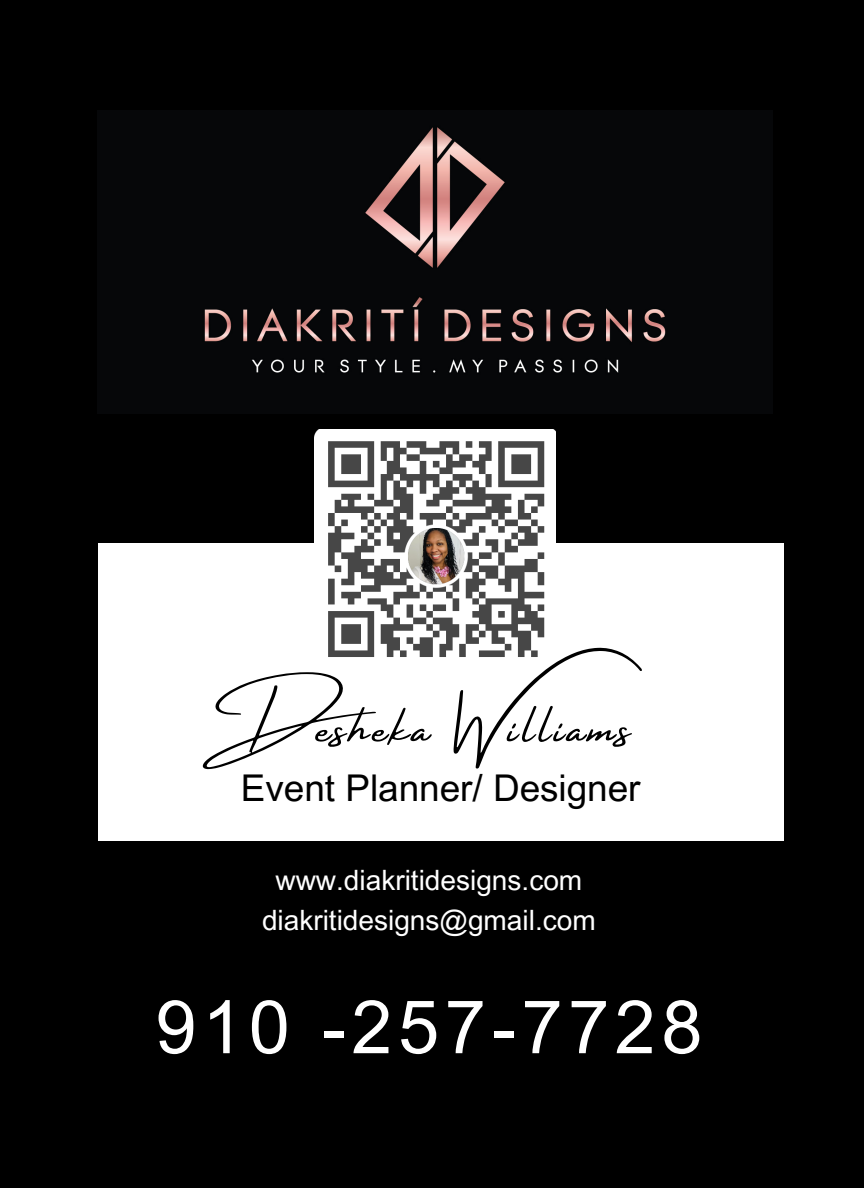
<style>
.page{position:relative;width:864px;height:1188px;background:#000}
.page>*{position:absolute;margin:0;border:0;box-sizing:border-box;transform-origin:0 0}
.t1{font:73.95px "Arial MT Pro";letter-spacing:.075em;color:#fff}
.t2{font:51.45px "Amsterdam Four";letter-spacing:.075em;color:#000}
.t3{font:36.9px "Arial MT Pro";color:#000}
.t4{font:28.05px "Arial MT Pro";color:#fff}
</style>
<div class="page">
<div style="left:98px;top:544px;width:685px;height:297px;background:#fff"></div>
<img style="left:315px;top:429px;width:240px;height:228px">
<img style="left:204px;top:127px;width:462px;height:246px">
<p class="t2" style="left:202px;top:699px;width:445px">Desheka Williams</p>
<p class="t3" style="left:241px;top:774px;width:401px">Event Planner/ Designer</p>
<p class="t4" style="left:275px;top:869px;width:308px">www.diakritidesigns.com</p>
<p class="t4" style="left:262px;top:910px;width:335px">diakritidesigns@gmail.com</p>
<p class="t1" style="left:155px;top:1000px;width:549px">910 -257-7728</p>
</div>
